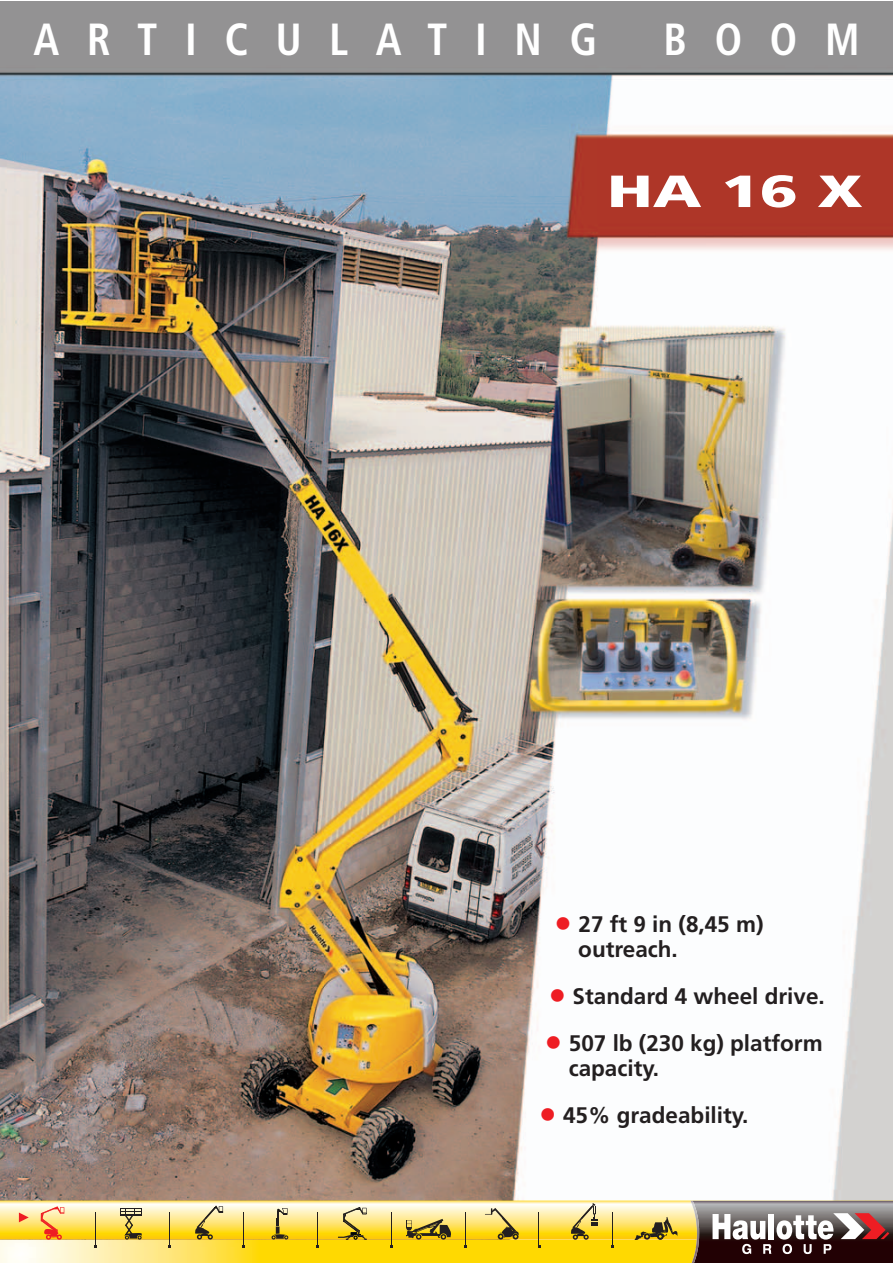
<style>
.page{position:relative;width:893px;height:1263px;background:#fff}
.page>*{position:absolute;margin:0;border:0;box-sizing:border-box;transform-origin:0 0}
.t1{font:700 condensed 45px "Frutiger";letter-spacing:.655em;color:#fff;scale:.94 1}
.t2{font:900 45px "Frutiger";color:#fff;scale:1.4 1}
.t3{font:700 22.5px/25.5px "Frutiger";color:#231f20}
.s1{font-weight:400;font-stretch:condensed;font-size:36px;color:#ee1d23}
</style>
<div class="page">
<img style="left:0;top:1px;width:893px;height:1199px">
<img style="left:0;top:1239px;width:690px;height:24px">
<img style="left:0;top:1200px;width:893px;height:39px">
<hr style="left:96px;top:1212px;width:1px;height:34px;background:#231f20">
<hr style="left:169px;top:1212px;width:1px;height:34px;background:#231f20">
<hr style="left:243px;top:1212px;width:1px;height:34px;background:#231f20">
<hr style="left:317px;top:1212px;width:1px;height:34px;background:#231f20">
<hr style="left:391px;top:1212px;width:1px;height:34px;background:#231f20">
<hr style="left:539px;top:1212px;width:1px;height:34px;background:#231f20">
<hr style="left:613px;top:1212px;width:1px;height:34px;background:#231f20">
<svg style="left:634px;top:1217px;width:44px;height:23px"></svg>
<hr style="left:465px;top:1212px;width:1px;height:34px;background:#231f20">
<svg style="left:406px;top:1219px;width:45px;height:20px"></svg>
<svg style="left:338px;top:1207px;width:29px;height:33px"></svg>
<svg style="left:272px;top:1208px;width:16px;height:31px"></svg>
<svg style="left:195px;top:1205px;width:28px;height:34px"></svg>
<svg style="left:120px;top:1208px;width:22px;height:31px"></svg>
<svg style="left:485px;top:1208px;width:34px;height:31px"></svg>
<svg style="left:570px;top:1203px;width:28px;height:37px"></svg>
<svg style="left:41px;top:1206px;width:23px;height:34px"></svg>
<svg style="left:19px;top:1212px;width:10px;height:10px"></svg>
<img style="left:698px;top:1201px;width:195px;height:62px">
<img style="left:690px;top:1201px;width:8px;height:62px">
<svg style="left:712px;top:1213px;width:177px;height:41px"></svg>
<h1 class="t1" style="left:33px;top:21px;width:601px">ARTICULATING</h1>
<h1 class="t1" style="left:664px;top:21px;width:210px">BOOM</h1>
<h1 class="t2" style="left:607px;top:173px;width:184px">HA 16 X</h1>
<p class="t3" style="left:578px;top:913px;width:187px;text-indent:-24px"><span class="s1">•</span> 27 ft 9 in (8,45 m) outreach.</p>
<p class="t3" style="left:548px;top:985px;width:278px"><span class="s1">•</span> Standard 4 wheel drive.</p>
<p class="t3" style="left:569px;top:1032px;width:255px;text-indent:-24px"><span class="s1">•</span> 507 lb (230 kg) platform capacity.</p>
<p class="t3" style="left:539px;top:1104px;width:211px"><span class="s1">•</span> 45% gradeability.</p>
</div>
